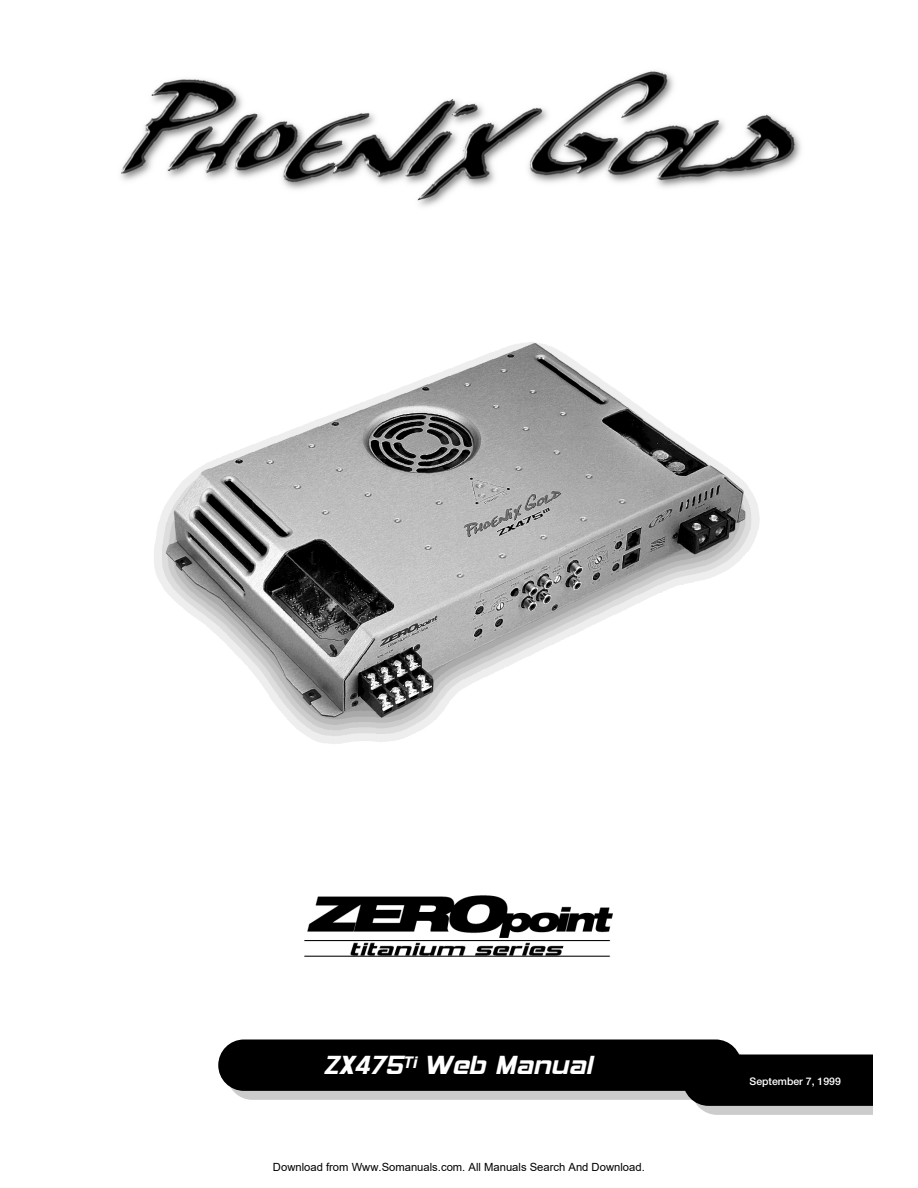
<style>
.page{position:relative;width:918px;height:1188px;background:#fff}
.page>*{position:absolute;margin:0;border:0;box-sizing:border-box;transform-origin:0 0}
.t1{font:28.5px "Hemi Head 426";color:#fff}
.t2{font:11.25px "Arial";color:#000}
.t3{font:500 10.5px "Helvetica Neue";color:#fff}
</style>
<div class="page">
<div style="left:227px;top:1048px;width:523px;height:52px;background:#ccc;border-radius:26px"></div>
<img style="left:154px;top:342px;width:606px;height:402px">
<img style="left:121px;top:71px;width:680px;height:136px">
<img style="left:304px;top:896px;width:308px;height:61px">
<div style="left:218px;top:1040px;width:523px;height:51px;background:#000;border-radius:26px"></div>
<svg style="left:683px;top:1054px;width:190px;height:61px"></svg>
<h1 class="t1" style="left:323px;top:1053px;width:270px">ZX475<sup>Ti</sup> Web Manual</h1>
<p class="t2" style="left:273px;top:1160px;width:373px">Download from Www.Somanuals.com. All Manuals Search And Download.</p>
<p class="t3" style="left:750px;top:1077px;width:93px">September 7, 1999</p>
</div>
